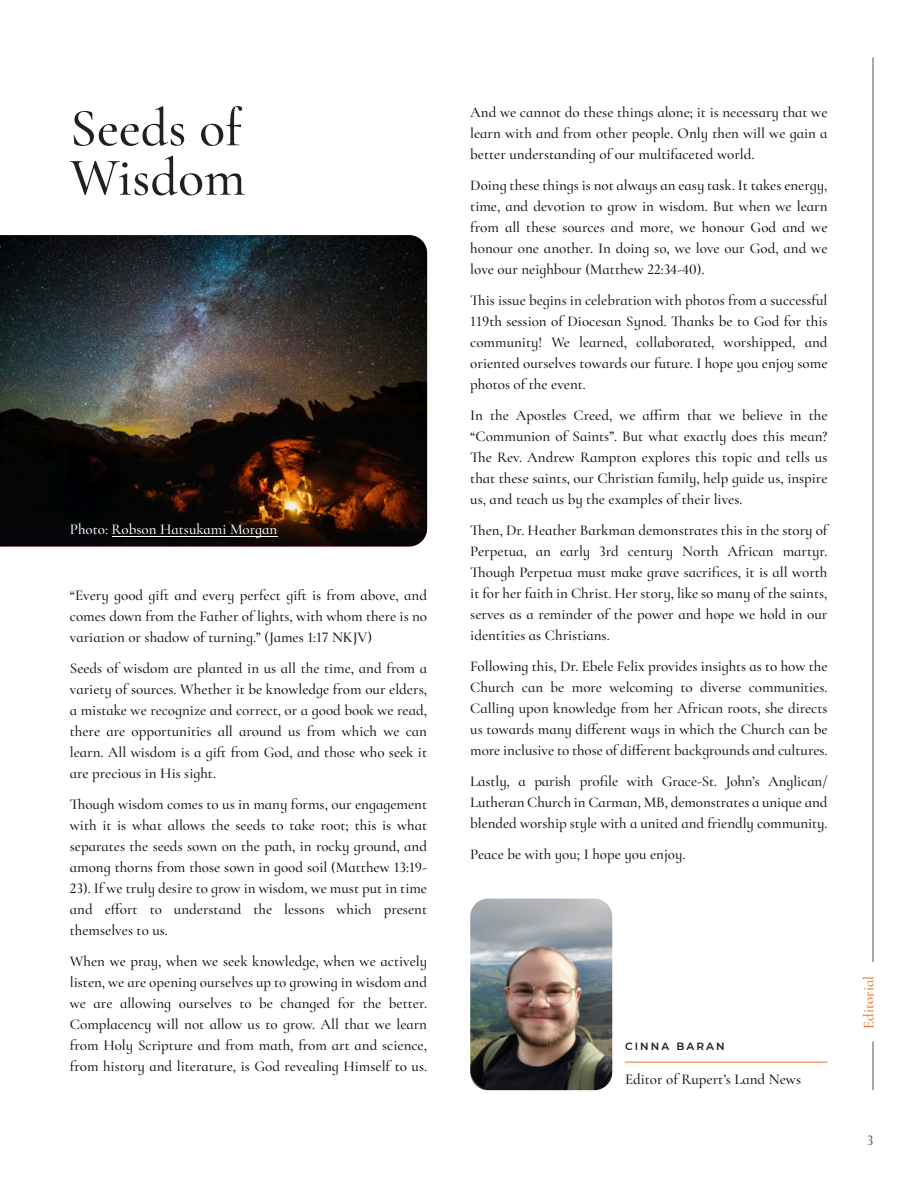
<style>
.page{position:relative;width:918px;height:1188px;background:#fff}
.page>*{position:absolute;margin:0;border:0;box-sizing:border-box;transform-origin:0 0}
.t1{font:500 54px/49.5px "Cormorant Infant";color:#231f20}
.t2{font:500 15px/21px "Cormorant Infant";color:#131316;text-align:justify}
.t3{font:500 15px "Cormorant Infant";color:#fff}
.t4{font:500 15px "Cormorant Infant";color:#f3752a}
.t5{font:500 15px "Cormorant Infant";color:#535353}
.t6{font:600 10.5px "Montserrat";letter-spacing:.2em;color:#1e1f28}
</style>
<div class="page">
<hr style="left:0;top:0;width:1px;height:1188px;background:#55652a">
<hr style="left:873px;top:57px;width:1px;height:905px;background:#535353">
<hr style="left:873px;top:1041px;width:1px;height:49px;background:#535353">
<img style="left:0;top:235px;width:427px;height:311px">
<img style="left:470px;top:899px;width:142px;height:191px;border-radius:18px">
<hr style="left:625px;top:1062px;width:203px;height:1px;background:#f3752a">
<hr style="left:112px;top:536px;width:165px;height:1px;background:#fff">
<h1 class="t1" style="left:70px;top:103px;width:177px">Seeds of<br>Wisdom</h1>
<p class="t3" style="left:70px;top:521px;width:209px">Photo: Robson Hatsukami Morgan</p>
<p class="t2" style="left:70px;top:585px;width:359px">“Every good gift and every perfect gift is from above, and comes down from the Father of lights, with whom there is no variation or shadow of turning.” (James 1:17 NKJV)</p>
<p class="t2" style="left:70px;top:658px;width:359px">Seeds of wisdom are planted in us all the time, and from a variety of sources. Whether it be knowledge from our elders, a mistake we recognize and correct, or a good book we read, there are opportunities all around us from which we can learn. All wisdom is a gift from God, and those who seek it are precious in His sight.</p>
<p class="t2" style="left:70px;top:794px;width:359px">Though wisdom comes to us in many forms, our engagement with it is what allows the seeds to take root; this is what separates the seeds sown on the path, in rocky ground, and among thorns from those sown in good soil (Matthew 13:19- 23). If we truly desire to grow in wisdom, we must put in time and effort to understand the lessons which present themselves to us.</p>
<p class="t2" style="left:70px;top:951px;width:359px">When we pray, when we seek knowledge, when we actively listen, we are opening ourselves up to growing in wisdom and we are allowing ourselves to be changed for the better.<br>Complacency will not allow us to grow. All that we learn from Holy Scripture and from math, from art and science, from history and literature, is God revealing Himself to us.</p>
<p class="t2" style="left:470px;top:102px;width:359px">And we cannot do these things alone; it is necessary that we learn with and from other people. Only then will we gain a better understanding of our multifaceted world.</p>
<p class="t2" style="left:470px;top:175px;width:359px">Doing these things is not always an easy task. It takes energy, time, and devotion to grow in wisdom. But when we learn from all these sources and more, we honour God and we honour one another. In doing so, we love our God, and we love our neighbour (Matthew 22:34-40).</p>
<p class="t2" style="left:470px;top:290px;width:359px">This issue begins in celebration with photos from a successful 119th session of Diocesan Synod. Thanks be to God for this community! We learned, collaborated, worshipped, and oriented ourselves towards our future. I hope you enjoy some photos of the event.</p>
<p class="t2" style="left:470px;top:405px;width:359px">In the Apostles Creed, we affirm that we believe in the “Communion of Saints”. But what exactly does this mean?<br>The Rev. Andrew Rampton explores this topic and tells us that these saints, our Christian family, help guide us, inspire us, and teach us by the examples of their lives.</p>
<p class="t2" style="left:470px;top:520px;width:359px">Then, Dr. Heather Barkman demonstrates this in the story of Perpetua, an early 3rd century North African martyr.<br>Though Perpetua must make grave sacrifices, it is all worth it for her faith in Christ. Her story, like so many of the saints, serves as a reminder of the power and hope we hold in our identities as Christians.</p>
<p class="t2" style="left:470px;top:656px;width:359px">Following this, Dr. Ebele Felix provides insights as to how the Church can be more welcoming to diverse communities.<br>Calling upon knowledge from her African roots, she directs us towards many different ways in which the Church can be more inclusive to those of different backgrounds and cultures.</p>
<p class="t2" style="left:470px;top:771px;width:359px">Lastly, a parish profile with Grace-St. John’s Anglican/ Lutheran Church in Carman, MB, demonstrates a unique and blended worship style with a united and friendly community.</p>
<p class="t2" style="left:470px;top:844px;width:217px">Peace be with you; I hope you enjoy.</p>
<p class="t6" style="left:625px;top:1040px;width:101px">CINNA BARAN</p>
<p class="t2" style="left:625px;top:1069px;width:178px">Editor of Rupert’s Land News</p>
<p class="t4" style="left:859px;top:1029px;width:55px;rotate:-90deg">Editorial</p>
<p class="t5" style="left:867px;top:1131px;width:8px">3</p>
</div>
